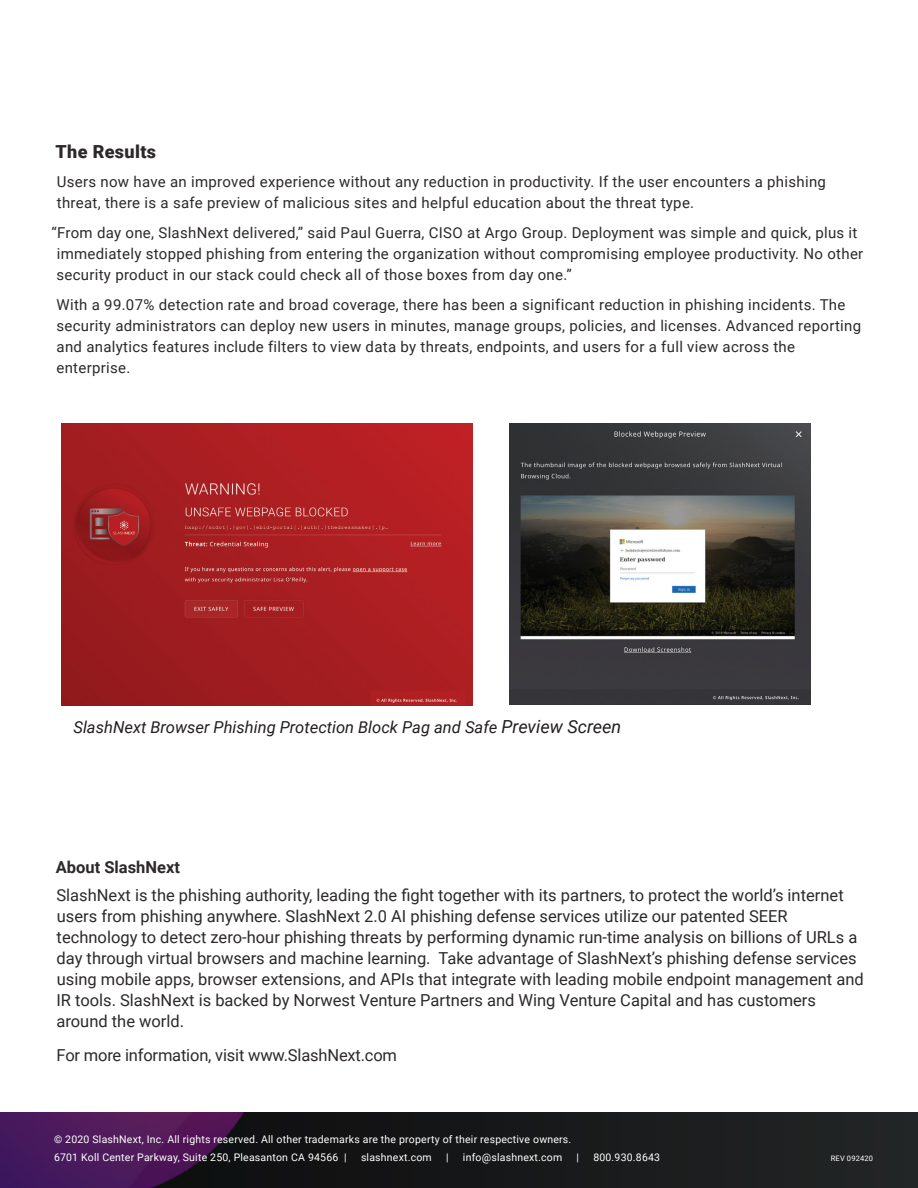
<style>
.page{position:relative;width:918px;height:1188px;background:#fff}
.page>*{position:absolute;margin:0;border:0;box-sizing:border-box;transform-origin:0 0}
.NEW_Subhead{font:900 18px "Roboto";letter-spacing:.02em;color:#2d292a}
.Paragraph_Style_2{font:16.5px/21px "Roboto";color:#2d292a}
.t1{font:italic 16.5px "Roboto";color:#231f20}
.Paragraph_Style_2-2{font:700 16.5px "Roboto";color:#2d292a}
.NEW_Subhead-2{font:15px/21px "Roboto";letter-spacing:.02em;color:#2d292a}
.Footer{font:10.5px "Roboto";letter-spacing:.02em;color:#fff}
.Footer-2{font:7.5px "Roboto";letter-spacing:.02em;color:#fff}
.s1{font-size:18px}
</style>
<div class="page">
<div style="left:0;top:1112px;width:918px;height:76px;background:#1d1f20"></div>
<img style="left:0;top:1112px;width:533px;height:76px">
<img style="left:62px;top:423px;width:410px;height:283px">
<img style="left:510px;top:423px;width:300px;height:281px">
<p class="NEW_Subhead" style="left:55px;top:139px;width:102px">The Results</p>
<p class="NEW_Subhead-2" style="left:57px;top:171px;width:771px">Users now have an improved experience without any reduction in productivity. If the user encounters a phishing threat, there is a safe preview of malicious sites and helpful education about the threat type.</p>
<p class="NEW_Subhead-2" style="left:56px;top:222px;width:808px;text-indent:-5px">“From day one, SlashNext delivered,” said Paul Guerra, CISO at Argo Group. Deployment was simple and quick, plus it immediately stopped phishing from entering the organization without compromising employee productivity. No other security product in our stack could check all of those boxes from day one.”</p>
<p class="NEW_Subhead-2" style="left:56px;top:294px;width:806px">With a 99.07% detection rate and broad coverage, there has been a significant reduction in phishing incidents. The security administrators can deploy new users in minutes, manage groups, policies, and licenses. Advanced reporting and analytics features include filters to view data by threats, endpoints, and users for a full view across the enterprise.</p>
<p class="t1" style="left:73px;top:715px;width:549px">SlashNext Browser Phishing Protection Block Pag and Safe <span class="s1">Preview Screen</span></p>
<p class="Paragraph_Style_2-2" style="left:56px;top:856px;width:126px">About SlashNext</p>
<p class="Paragraph_Style_2" style="left:56px;top:884px;width:809px">SlashNext is the phishing authority, leading the fight together with its partners, to protect the world’s internet users from phishing anywhere. SlashNext 2.0 AI phishing defense services utilize our patented SEER technology to detect zero-hour phishing threats by performing dynamic run-time analysis on billions of URLs a day through virtual browsers and machine learning. Take advantage of SlashNext’s phishing defense services using mobile apps, browser extensions, and APIs that integrate with leading mobile endpoint management and IR tools. SlashNext is backed by Norwest Venture Partners and Wing Venture Capital and has customers around the world.</p>
<p class="Paragraph_Style_2" style="left:57px;top:1044px;width:342px">For more information, visit www.SlashNext.com</p>
<p class="Footer" style="left:54px;top:1132px;width:519px">© 2020 SlashNext, Inc. All rights reserved. All other trademarks are the property of their respective owners.</p>
<p class="Footer" style="left:54px;top:1150px;width:294px">6701 Koll Center Parkway, Suite 250, Pleasanton CA 94566 |</p>
<p class="Footer" style="left:361px;top:1150px;width:72px">slashnext.com</p>
<p class="Footer" style="left:446px;top:1150px;width:4px">|</p>
<p class="Footer" style="left:463px;top:1150px;width:101px">info@slashnext.com</p>
<p class="Footer" style="left:577px;top:1150px;width:4px">|</p>
<p class="Footer" style="left:593px;top:1150px;width:68px">800.930.8643</p>
<p class="Footer-2" style="left:831px;top:1153px;width:44px">REV 092420</p>
</div>
